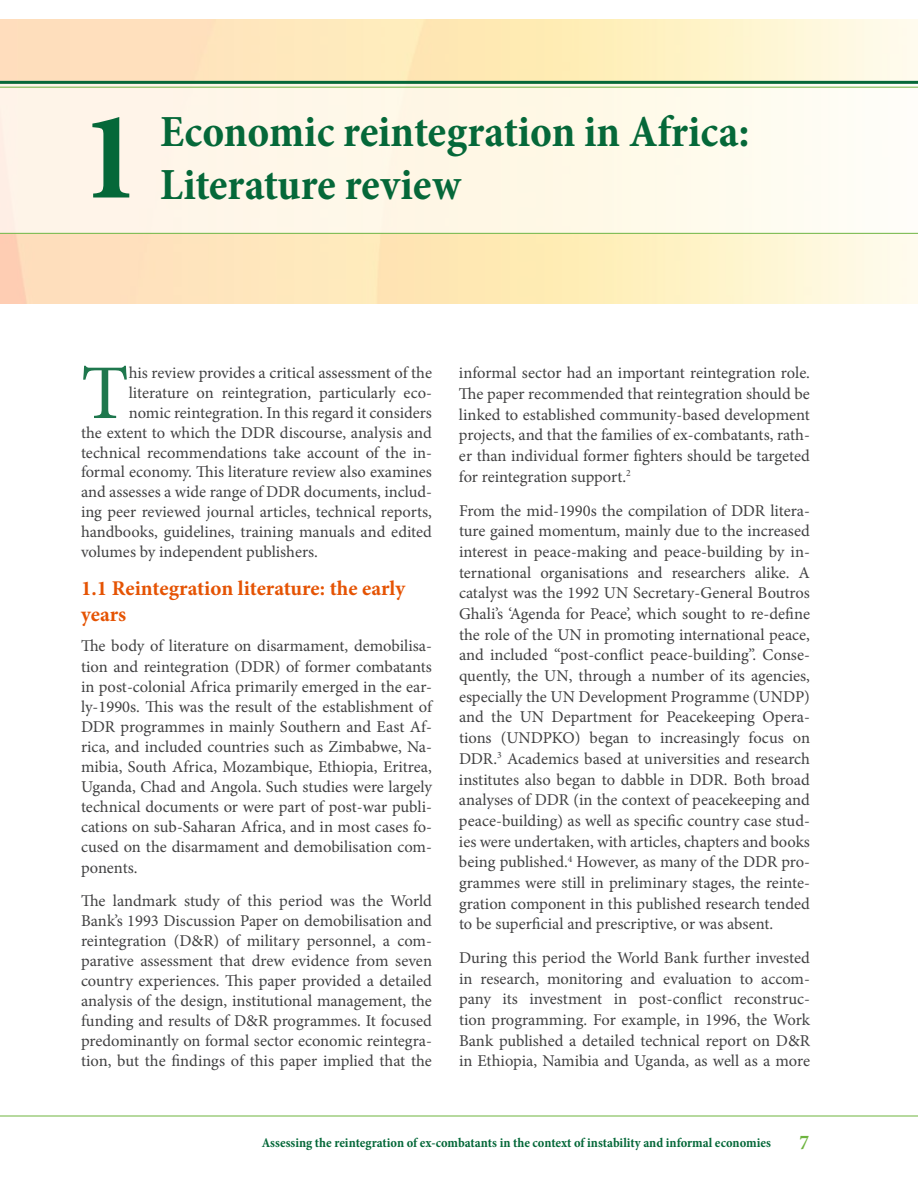
<style>
.page{position:relative;width:918px;height:1188px;background:#fff}
.page>*{position:absolute;margin:0;border:0;box-sizing:border-box;transform-origin:0 0}
.t1{font:700 condensed 126.75px "Minion Pro";color:#056839}
.t2{font:77.4px "Minion Pro";color:#1e774d}
.t3{font:700 condensed 45px/52.5px "Minion Pro";color:#056839}
.t4{font:700 21px/25.2px "Minion Pro";color:#e55303}
.t5{font:700 condensed 21px "Minion Pro";color:#6eb43f}
.t6{font:16.5px/20.7px "Minion Pro";color:#414142;text-align:justify}
.t7{font:700 condensed 13.5px "Minion Pro";color:#056839}
</style>
<div class="page">
<hr style="left:0;top:1116px;width:918px;height:1px;background:#6eb43f">
<div style="left:0;top:84px;width:918px;height:150px;background:linear-gradient(to right,#fef3e3,#fefdef)"></div>
<hr style="left:0;top:81px;width:918px;height:3px;background:#056839">
<hr style="left:0;top:87px;width:918px;height:1px;background:#6eb43f">
<hr style="left:0;top:233px;width:918px;height:1px;background:#6eb43f">
<h1 class="t1" style="left:81px;top:70px;width:61px">1</h1>
<h3 class="t3" style="left:160px;top:105px;width:591px">Economic reintegration in Africa:<br>Literature review</h3>
<h2 class="t2" style="left:81px;top:341px;width:49px">T</h2>
<p class="t6" style="left:129px;top:363px;width:305px">his review provides a critical assessment of the</p>
<p class="t6" style="left:129px;top:383px;width:305px">literature on reintegration, particularly eco-</p>
<p class="t6" style="left:129px;top:402px;width:305px">nomic reintegration. In this regard it considers</p>
<p class="t6" style="left:81px;top:422px;width:352px">the extent to which the DDR discourse, analysis and</p>
<p class="t6" style="left:81px;top:442px;width:352px">technical recommendations take account of the in-</p>
<p class="t6" style="left:81px;top:462px;width:352px">formal economy. This literature review also examines</p>
<p class="t6" style="left:81px;top:482px;width:353px">and assesses a wide range of DDR documents, includ-</p>
<p class="t6" style="left:81px;top:501px;width:352px">ing peer reviewed journal articles, technical reports,</p>
<p class="t6" style="left:81px;top:521px;width:353px">handbooks, guidelines, training manuals and edited</p>
<p class="t6" style="left:81px;top:541px;width:238px">volumes by independent publishers.</p>
<p class="t4" style="left:81px;top:576px;width:326px">1.1 Reintegration literature: the early years</p>
<p class="t6" style="left:81px;top:636px;width:353px;line-height:20.1px">The body of literature on disarmament, demobilisa&shy;tion and reintegration (DDR) of former combatants in post-colonial Africa primarily emerged in the ear&shy;ly-1990s. This was the result of the establishment of DDR programmes in mainly Southern and East Af&shy;rica, and included countries such as Zimbabwe, Na&shy;mibia, South Africa, Mozambique, Ethiopia, Eritrea, Uganda, Chad and Angola. Such studies were largely technical documents or were part of post-war publi&shy;cations on sub-Saharan Africa, and in most cases fo&shy;cused on the disarmament and demobilisation com&shy;ponents.</p>
<p class="t6" style="left:81px;top:890px;width:353px;line-height:20.1px">The landmark study of this period was the World Bank’s 1993 Discussion Paper on demobilisation and reintegration (D&amp;R) of military personnel, a com&shy;parative assessment that drew evidence from seven country experiences. This paper provided a detailed analysis of the design, institutional management, the funding and results of D&amp;R programmes. It focused predominantly on formal sector economic reintegra&shy;tion, but the findings of this paper implied that the</p>
<p class="t6" style="left:459px;top:363px;width:353px">informal sector had an important reintegration role.<br>The paper recommended that reintegration should be linked to established community-based development projects, and that the families of ex-combatants, rath&shy;er than individual former fighters should be targeted for reintegration support.<sup>2</sup></p>
<p class="t6" style="left:459px;top:500px;width:353px">From the mid-1990s the compilation of DDR litera&shy;ture gained momentum, mainly due to the increased interest in peace-making and peace-building by in&shy;ternational organisations and researchers alike. A catalyst was the 1992 UN Secretary-General Boutros Ghali’s ‘Agenda for Peace’, which sought to re-define the role of the UN in promoting international peace, and included “post-conflict peace-building”. Conse&shy;quently, the UN, through a number of its agencies, especially the UN Development Programme (UNDP) and the UN Department for Peacekeeping Opera&shy;tions (UNDPKO) began to increasingly focus on DDR.<sup>3</sup> Academics based at universities and research institutes also began to dabble in DDR. Both broad analyses of DDR (in the context of peacekeeping and peace-building) as well as specific country case stud&shy;ies were undertaken, with articles, chapters and books being published.<sup>4</sup> However, as many of the DDR pro&shy;grammes were still in preliminary stages, the reinte&shy;gration component in this published research tended to be superficial and prescriptive, or was absent.</p>
<p class="t6" style="left:459px;top:948px;width:353px">During this period the World Bank further invested in research, monitoring and evaluation to accom&shy;pany its investment in post-conflict reconstruc&shy;tion programming. For example, in 1996, the Work Bank published a detailed technical report on D&amp;R in Ethiopia, Namibia and Uganda, as well as a more</p>
<p class="t7" style="left:262px;top:1133px;width:511px">Assessing the reintegration of ex-combatants in the context of instability and informal economies</p>
<p class="t5" style="left:800px;top:1128px;width:11px">7</p>
</div>
